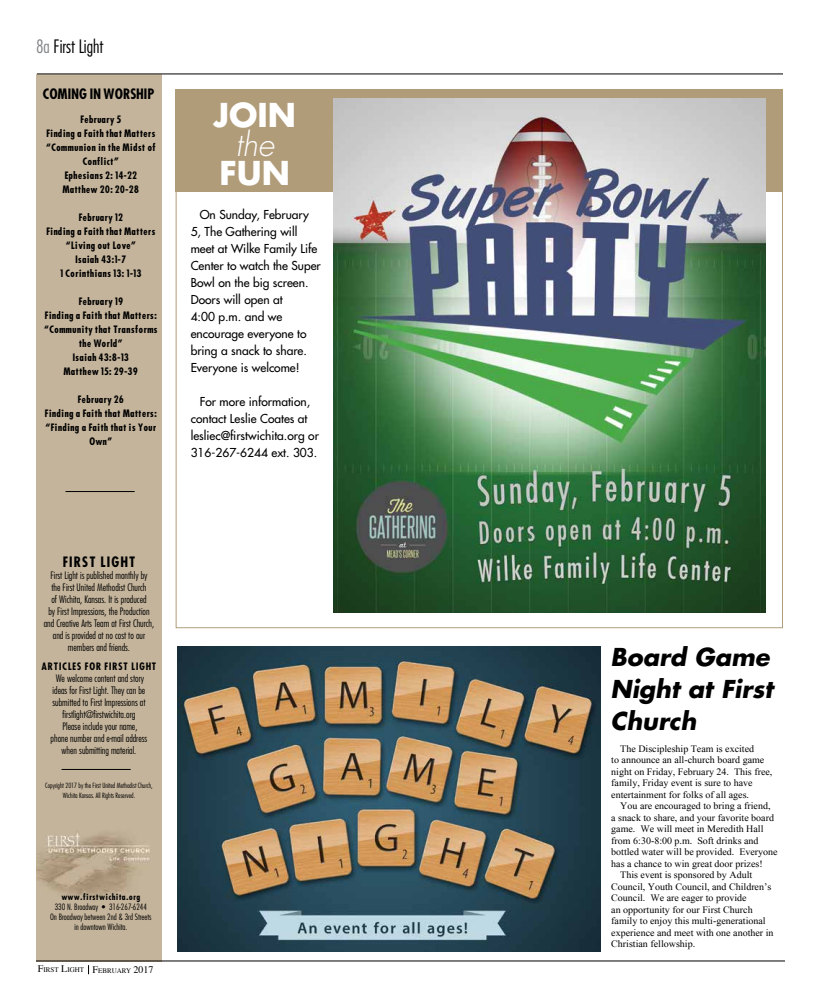
<style>
.page{position:relative;width:819px;height:1008px;background:#fff}
.page>*{position:absolute;margin:0;border:0;box-sizing:border-box;transform-origin:0 0}
.t1{font:700 32px "Futura";color:#fff}
.t2{font:italic 300 32px "Futura";color:#fff}
.t3{font:italic 700 24px/32px "Futura";color:#000}
.t4{font:300 condensed 18px "Futura";color:#000}
.t5{font:700 14px "Futura Cond";letter-spacing:-.025em;color:#000}
.t6{font:700 14px "Futura Cond";letter-spacing:.05em;color:#000}
.t7{font:12px/17px "Futura";color:#000}
.t8{font:10px/11.5px "Times New Roman";color:#000}
.t9{font:300 condensed 10px/12px "Futura";color:#000;text-align:center}
.t10{font:700 10px/14px "Futura Cond";color:#000;text-align:center}
.t11{font:700 10px "Futura Cond";letter-spacing:.05em;color:#000}
.t12{font:300 condensed 8.5px/10px "Futura";color:#000;text-align:center}
.t13{font:700 8.5px "Futura Cond";letter-spacing:.025em;color:#000}
.t14{font:300 condensed 7px/9.6px "Futura";color:#000;text-align:center}
.t15{font:7px "Times";color:#000}
.s1{color:#808285}
.s2{font-size:10px}
</style>
<div class="page">
<div style="left:36px;top:74px;width:125px;height:888px;background:#c4b49b"></div>
<hr style="left:66px;top:491px;width:69px;height:1px;background:#000">
<hr style="left:37px;top:73px;width:746px;height:1px;background:#000">
<hr style="left:62px;top:769px;width:69px;height:1px;background:#000">
<hr style="left:36px;top:960px;width:749px;height:1px;background:#000">
<div style="left:176px;top:90px;width:607px;height:102px;background:#b19c7a"></div>
<img style="left:177px;top:646px;width:423px;height:306px">
<img style="left:334px;top:98px;width:432px;height:514px">
<h3 class="t4" style="left:36px;top:36px;width:69px"><span class="s1">8a</span> First Light</h3>
<h3 class="t5" style="left:42px;top:85px;width:113px">COMING IN WORSHIP</h3>
<p class="t10" style="left:46px;top:113px;width:112px">February 5<br>Finding a Faith that Matters “Communion in the Midst of<br>Conflict”<br>Ephesians 2: 14-22<br>Matthew 20: 20-28</p>
<p class="t10" style="left:46px;top:211px;width:111px">February 12<br>Finding a Faith that Matters “Living out Love”<br>Isaiah 43:1-7<br>1 Corinthians 13: 1-13</p>
<p class="t10" style="left:44px;top:295px;width:115px">February 19<br>Finding a Faith that Matters: “Community that Transforms the World”<br>Isaiah 43:8-13<br>Matthew 15: 29-39</p>
<p class="t10" style="left:45px;top:393px;width:114px">February 26<br>Finding a Faith that Matters: “Finding a Faith that is Your<br>Own”</p>
<h1 class="t1" style="left:213px;top:93px;width:84px">JOIN</h1>
<h1 class="t2" style="left:235px;top:125px;width:40px">the</h1>
<h1 class="t1" style="left:219px;top:151px;width:72px">FUN</h1>
<p class="t7" style="left:191px;top:206px;width:132px;text-indent:9px">On Sunday, February<br>5, The Gathering will meet at Wilke Family Life<br>Center to watch the Super<br>Bowl on the big screen.<br>Doors will open at<br>4:00 p.m. and we encourage everyone to bring a snack to share.<br>Everyone is welcome!</p>
<p class="t7" style="left:191px;top:393px;width:130px;text-indent:9px">For more information, contact Leslie Coates at lesliec@firstwichita.org or<br>316-267-6244 ext. 303.</p>
<h3 class="t6" style="left:62px;top:553px;width:75px">FIRST LIGHT</h3>
<p class="t9" style="left:44px;top:569px;width:112px">First Light is published monthly by<br>the First United Methodist Church<br>of Wichita, Kansas. It is produced<br>by First Impressions, the Production and Creative Arts Team at First Church, and is provided at no cost to our members and friends.</p>
<p class="t11" style="left:41px;top:660px;width:117px">ARTICLES FOR FIRST LIGHT</p>
<p class="t9" style="left:51px;top:672px;width:98px">We welcome content and story ideas for First Light. They can be submitted to First Impressions at firstlight@firstwichita.org<br>Please include your name,<br>phone number and e-mail address when submitting material.</p>
<p class="t14" style="left:45px;top:781px;width:109px">Copyright 2017 by the First United Methodist Church,<br>Wichita Kansas. All Rights Reserved.</p>
<p class="t13" style="left:61px;top:891px;width:81px">www.firstwichita.org</p>
<p class="t12" style="left:50px;top:901px;width:103px">330 N. Broadway • 316-267-6244<br>On Broadway between 2nd &amp; 3rd Streets in downtown Wichita.</p>
<p class="t15" style="left:38px;top:965px;width:117px"><span class="s2">F</span>IRST <span class="s2">L</span>IGHT <span class="s2">F</span>EBRUARY <span class="s2">2017</span></p>
<h2 class="t3" style="left:611px;top:641px;width:164px">Board Game<br>Night at First<br>Church</h2>
<p class="t8" style="left:611px;top:743px;width:163px;text-indent:9px">The Discipleship Team is excited<br>to announce an all-church board game night on Friday, February 24. This free, family, Friday event is sure to have entertainment for folks of all ages.</p>
<p class="t8" style="left:620px;top:800px;width:152px">You are encouraged to bring a friend,</p>
<p class="t8" style="left:611px;top:812px;width:164px">a snack to share, and your favorite board</p>
<p class="t8" style="left:611px;top:823px;width:154px">game. We will meet in Meredith Hall</p>
<p class="t8" style="left:611px;top:835px;width:149px">from 6:30-8:00 p.m. Soft drinks and</p>
<p class="t8" style="left:611px;top:846px;width:168px">bottled water will be provided. Everyone</p>
<p class="t8" style="left:611px;top:858px;width:153px">has a chance to win great door prizes!</p>
<p class="t8" style="left:620px;top:869px;width:133px">This event is sponsored by Adult</p>
<p class="t8" style="left:611px;top:881px;width:161px">Council, Youth Council, and Children’s</p>
<p class="t8" style="left:611px;top:892px;width:137px">Council. We are eager to provide</p>
<p class="t8" style="left:611px;top:904px;width:143px">an opportunity for our First Church</p>
<p class="t8" style="left:611px;top:915px;width:156px">family to enjoy this multi-generational</p>
<p class="t8" style="left:611px;top:927px;width:164px">experience and meet with one another in</p>
<p class="t8" style="left:611px;top:938px;width:85px">Christian fellowship.</p>
</div>
